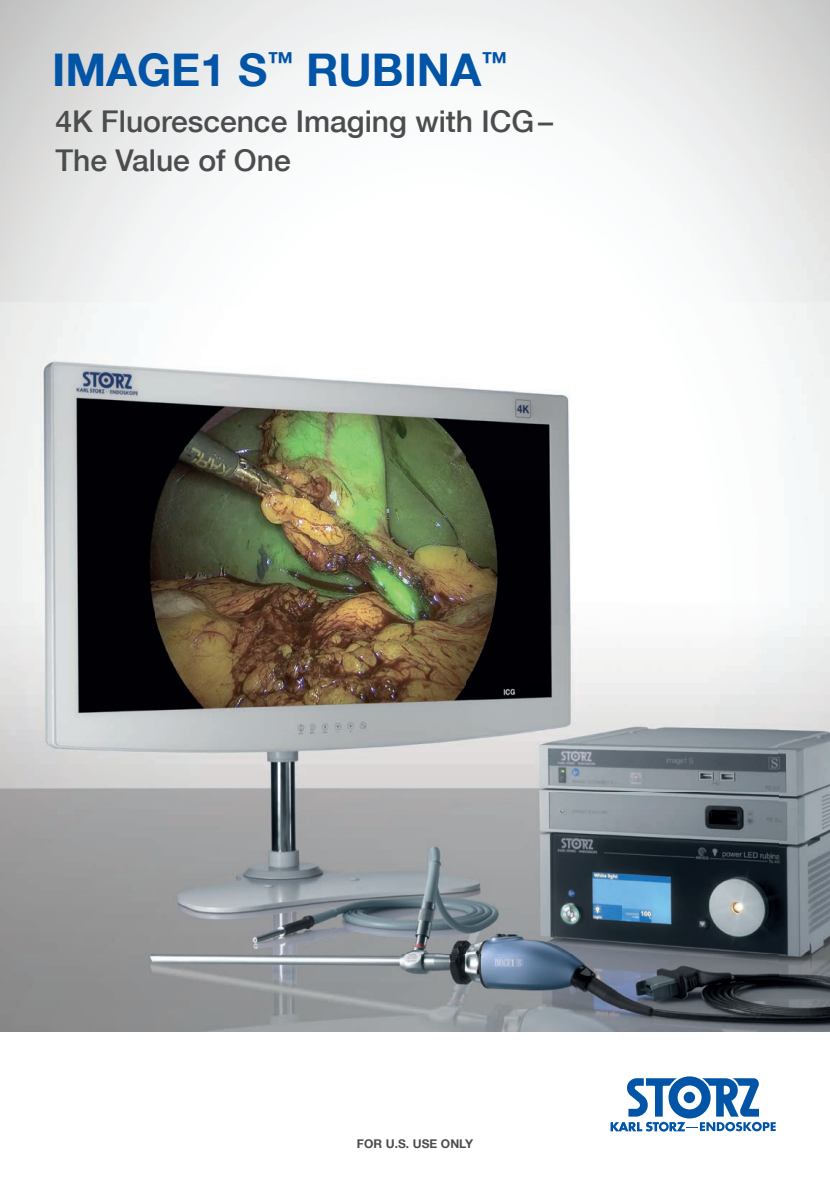
<style>
.page{position:relative;width:830px;height:1191px;background:#fff}
.page>*{position:absolute;margin:0;border:0;box-sizing:border-box;transform-origin:0 0}
.t1{font:700 45px "KS Helvetica Neue";color:#0154a6}
.t2{font:500 30px/39.5px "KS Helvetica Neue";color:#4b4c4d}
.t3{font:700 12px "KS Helvetica Neue";color:#4b4c4d}
</style>
<div class="page">
<img style="left:0;top:0;width:829px;height:1032px">
<svg style="left:610px;top:1076px;width:165px;height:55px"></svg>
<h1 class="t1" style="left:52px;top:42px;width:456px">IMAGE1 S<sup>™</sup> RUBINA<sup>™</sup></h1>
<p class="t2" style="left:55px;top:101px;width:499px">4K Fluorescence Imaging with ICG –<br>The Value of One</p>
<p class="t3" style="left:357px;top:1136px;width:117px">FOR U.S. USE ONLY</p>
</div>
